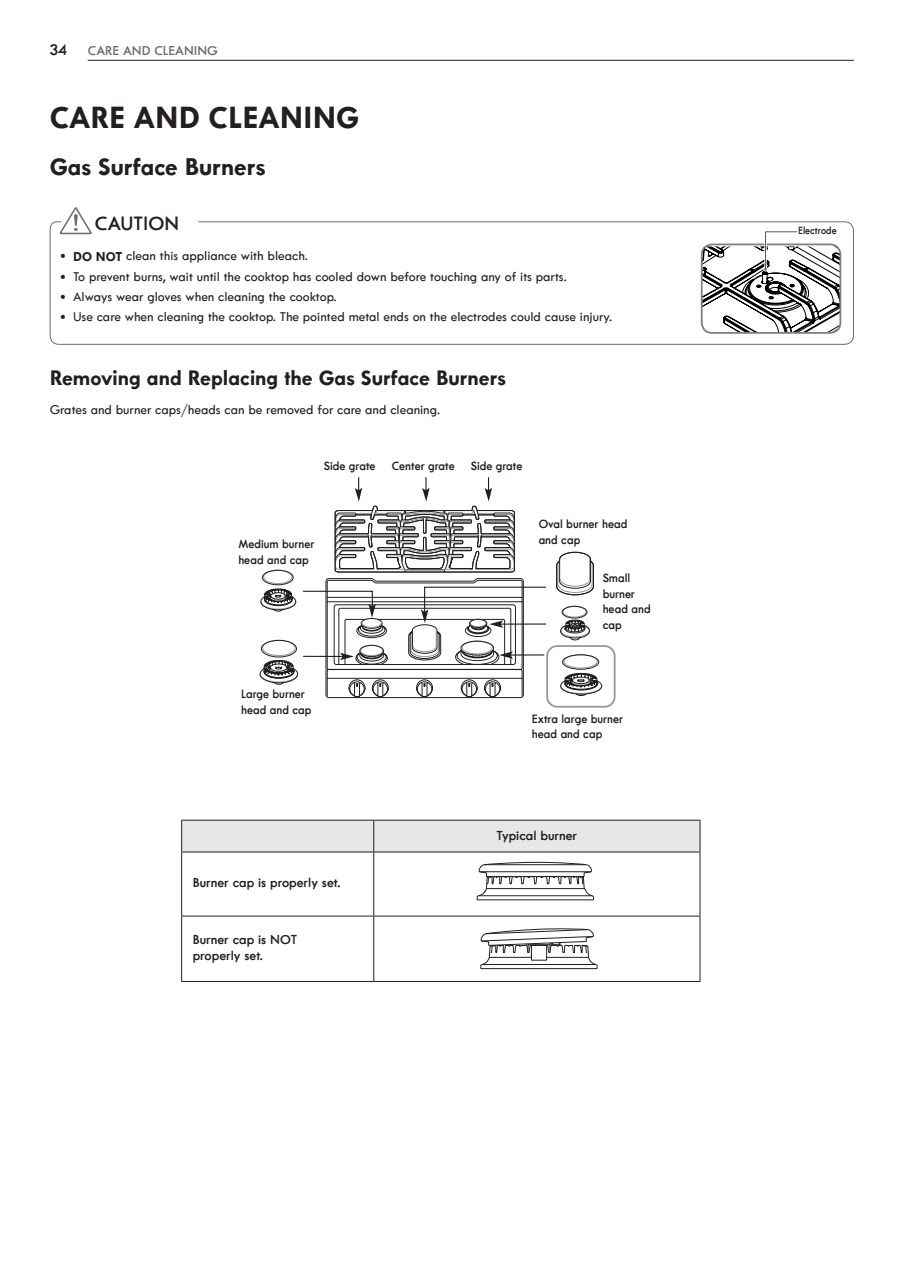
<style>
.page{position:relative;width:907px;height:1277px;background:#fff}
.page>*{position:absolute;margin:0;border:0;box-sizing:border-box;transform-origin:0 0}
.t1{font:33.25px "Tw Cen MT Boldfor Kenmore";color:#231f20}
.t2{font:26.25px "Tw Cen MT Boldfor Kenmore";color:#231f20}
.t3{font:22.75px "Tw Cen MT Boldfor Kenmore";color:#231f20}
.t4{font:21px "Tw Cen MT Semiboldfor Kenmore";color:#231f20}
.t5{font:14.17px/15.8px "Tw Cen MT Semiboldfor Kenmore";color:#231f20}
.t6{font:14px/20.1px "Tw Cen MT Mediumfor Kenmore";color:#231f20}
.t7{font:14px "Tw Cen MT Semiboldfor Kenmore";color:#6c6d70}
.t8{font:13.12px/15.8px "Tw Cen MT Semiboldfor Kenmore";color:#231f20;scale:.95 1}
.t9{font:11.38px "Tw Cen MT Semiboldfor Kenmore";color:#231f20;scale:.9 1}
.s1{font-size:16.62px;color:#231f20}
.s2{font-family:"Tw Cen MT Boldfor Kenmore"}
</style>
<div class="page">
<hr style="left:88px;top:60px;width:765px;height:1px;background:#231f20">
<div style="left:563px;top:606px;width:23px;height:11px;border:1px solid #939598;border-radius:50%"></div>
<div style="left:561px;top:606px;width:26px;height:12px;border:1px solid #231f20;border-radius:50%"></div>
<svg style="left:560px;top:619px;width:30px;height:21px"></svg>
<svg style="left:556px;top:551px;width:38px;height:44px"></svg>
<svg style="left:562px;top:655px;width:36px;height:14px"></svg>
<div style="left:563px;top:654px;width:34px;height:14px;border:1px solid #939598;border-radius:50%"></div>
<div style="left:562px;top:654px;width:37px;height:16px;border:1px solid #231f20;border-radius:50%"></div>
<svg style="left:560px;top:672px;width:42px;height:24px"></svg>
<div style="left:546px;top:645px;width:69px;height:62px;border:2px solid #939598;border-radius:10px"></div>
<svg style="left:260px;top:477px;width:287px;height:221px"></svg>
<div style="left:182px;top:821px;width:517px;height:30px;background:#e6e7e9"></div>
<hr style="left:181px;top:820px;width:193px;height:1px;background:#231f20">
<hr style="left:181px;top:820px;width:1px;height:31px;background:#231f20">
<hr style="left:374px;top:820px;width:326px;height:1px;background:#231f20">
<hr style="left:373px;top:820px;width:1px;height:31px;background:#231f20">
<hr style="left:699px;top:820px;width:1px;height:31px;background:#231f20">
<hr style="left:181px;top:851px;width:193px;height:1px;background:#231f20">
<hr style="left:181px;top:852px;width:1px;height:64px;background:#231f20">
<hr style="left:374px;top:851px;width:326px;height:1px;background:#231f20">
<hr style="left:373px;top:852px;width:1px;height:64px;background:#231f20">
<hr style="left:699px;top:852px;width:1px;height:64px;background:#231f20">
<hr style="left:181px;top:916px;width:193px;height:1px;background:#231f20">
<hr style="left:181px;top:916px;width:1px;height:65px;background:#231f20">
<hr style="left:374px;top:916px;width:326px;height:1px;background:#231f20">
<hr style="left:373px;top:916px;width:1px;height:65px;background:#231f20">
<hr style="left:699px;top:916px;width:1px;height:65px;background:#231f20">
<hr style="left:181px;top:981px;width:193px;height:1px;background:#231f20">
<hr style="left:374px;top:981px;width:326px;height:1px;background:#231f20">
<svg style="left:476px;top:862px;width:118px;height:39px"></svg>
<hr style="left:479px;top:871px;width:111px;height:1px;background:#231f20">
<hr style="left:484px;top:864px;width:101px;height:1px;background:#231f20">
<svg style="left:480px;top:928px;width:118px;height:41px"></svg>
<svg style="left:67px;top:207px;width:18px;height:14px"></svg>
<svg style="left:49px;top:221px;width:805px;height:124px"></svg>
<div style="left:700px;top:243px;width:141px;height:91px;border:2px solid #808285;border-radius:10px"></div>
<div style="left:795px;top:225px;width:46px;height:11px;background:#fff"></div>
<hr style="left:766px;top:231px;width:30px;height:2px;background:#fff">
<hr style="left:765px;top:231px;width:31px;height:1px;background:#57585a">
<hr style="left:764px;top:233px;width:2px;height:36px;background:#fff">
<hr style="left:765px;top:232px;width:1px;height:37px;background:#57585a">
<svg style="left:701px;top:246px;width:139px;height:86px"></svg>
<svg style="left:61px;top:254px;width:4px;height:4px"></svg>
<svg style="left:61px;top:274px;width:4px;height:4px"></svg>
<svg style="left:61px;top:294px;width:4px;height:5px"></svg>
<svg style="left:61px;top:315px;width:4px;height:4px"></svg>
<p class="t7" style="left:50px;top:43px;width:56px"><span class="s1">34</span> Care</p>
<p class="t7" style="left:123px;top:43px;width:10px">and</p>
<p class="t7" style="left:154px;top:43px;width:18px">Cleaning</p>
<h1 class="t1" style="left:50px;top:100px;width:305px">Care and Cleaning</h1>
<h2 class="t2" style="left:50px;top:152px;width:217px">Gas Surface Burners</h2>
<h3 class="t4" style="left:95px;top:211px;width:51px">Caution</h3>
<p class="t6" style="left:73px;top:246px;width:540px"><span class="s2">DO NOT</span> clean this appliance with bleach.<br>To prevent burns, wait until the cooktop has cooled down before touching any of its parts.<br>Always wear gloves when cleaning the cooktop.<br>Use care when cleaning the cooktop. The pointed metal ends on the electrodes could cause injury.</p>
<h3 class="t3" style="left:50px;top:366px;width:457px">Removing and Replacing the Gas Surface Burners</h3>
<p class="t6" style="left:50px;top:399px;width:392px">Grates and burner caps/heads can be removed for care and cleaning.</p>
<p class="t8" style="left:324px;top:458px;width:210px">Side grate Center grate Side grate</p>
<p class="t8" style="left:238px;top:536px;width:82px">Medium burner head and cap</p>
<p class="t8" style="left:538px;top:516px;width:95px">Oval burner head and cap</p>
<p class="t8" style="left:602px;top:570px;width:52px">Small burner head and cap</p>
<p class="t8" style="left:241px;top:686px;width:76px">Large burner head and cap</p>
<p class="t8" style="left:531px;top:711px;width:98px">Extra large burner head and cap</p>
<p class="t5" style="left:496px;top:827px;width:82px">Typical burner</p>
<p class="t5" style="left:193px;top:875px;width:149px">Burner cap is properly set.</p>
<p class="t5" style="left:193px;top:932px;width:106px">Burner cap is NOT properly set.</p>
<p class="t9" style="left:798px;top:224px;width:44px">Electrode</p>
</div>
